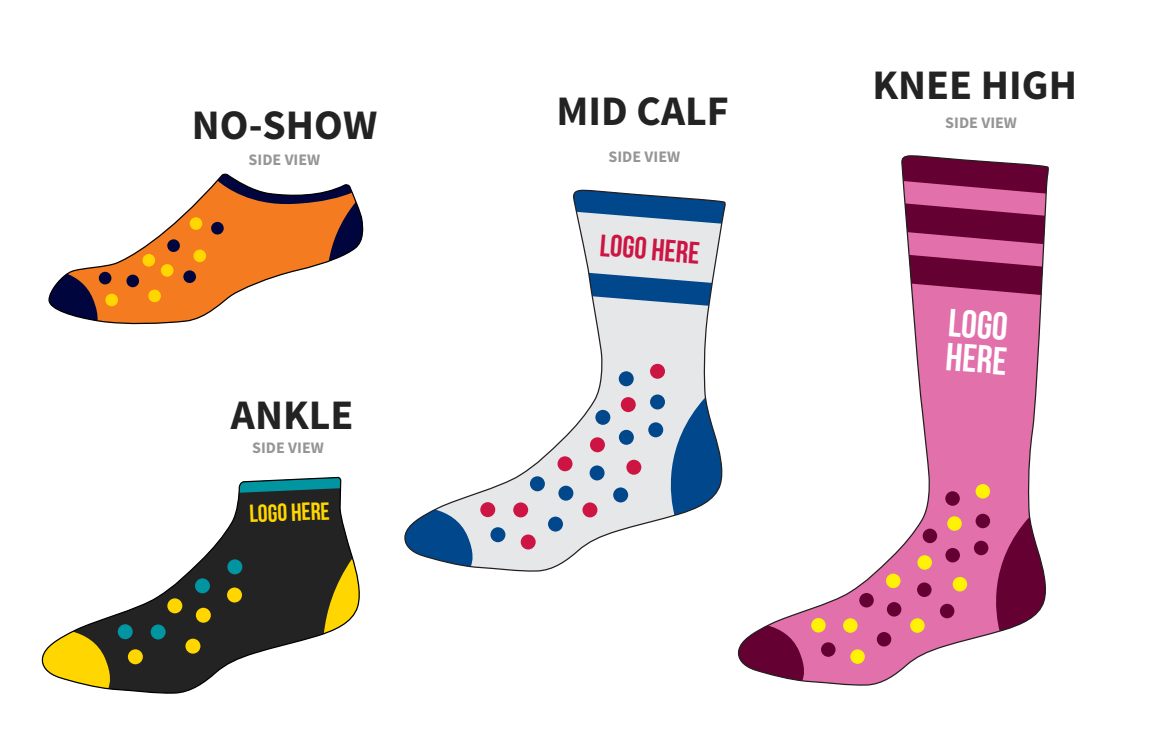
<style>
.page{position:relative;width:1150px;height:740px;background:#fff}
.page>*{position:absolute;margin:0;border:0;box-sizing:border-box;transform-origin:0 0}
.t1{font:700 42px "Source Sans Pro";color:#232323}
.t2{font:39.12px/34.5px "Bebas Neue";color:#fff}
.t3{font:30.88px "Bebas Neue";color:#cd1543}
.t4{font:24.75px "Bebas Neue";color:#ffd600}
.t5{font:700 16px "Source Sans Pro";color:#969696}
</style>
<div class="page">
<svg style="left:404px;top:189px;width:322px;height:383px"></svg>
<svg style="left:738px;top:155px;width:311px;height:531px"></svg>
<svg style="left:48px;top:173px;width:316px;height:152px"></svg>
<svg style="left:41px;top:476px;width:319px;height:218px"></svg>
<div style="left:621px;top:397px;width:15px;height:15px;background:#cd1543;border-radius:50%"></div>
<div style="left:650px;top:364px;width:15px;height:15px;background:#cd1543;border-radius:50%"></div>
<div style="left:480px;top:502px;width:15px;height:15px;background:#cd1543;border-radius:50%"></div>
<div style="left:558px;top:456px;width:15px;height:15px;background:#cd1543;border-radius:50%"></div>
<div style="left:513px;top:502px;width:15px;height:15px;background:#cd1543;border-radius:50%"></div>
<div style="left:521px;top:535px;width:15px;height:14px;background:#cd1543;border-radius:50%"></div>
<div style="left:590px;top:437px;width:15px;height:15px;background:#cd1543;border-radius:50%"></div>
<div style="left:626px;top:460px;width:15px;height:15px;background:#cd1543;border-radius:50%"></div>
<div style="left:582px;top:502px;width:15px;height:15px;background:#cd1543;border-radius:50%"></div>
<div style="left:118px;top:624px;width:15px;height:15px;background:#0095a1;border-radius:50%"></div>
<div style="left:195px;top:578px;width:15px;height:15px;background:#0095a1;border-radius:50%"></div>
<div style="left:151px;top:625px;width:15px;height:14px;background:#0095a1;border-radius:50%"></div>
<div style="left:227px;top:559px;width:15px;height:15px;background:#0095a1;border-radius:50%"></div>
<div style="left:947px;top:516px;width:15px;height:15px;background:#fff203;border-radius:50%"></div>
<div style="left:976px;top:484px;width:14px;height:15px;background:#fff203;border-radius:50%"></div>
<div style="left:811px;top:618px;width:15px;height:15px;background:#fff203;border-radius:50%"></div>
<div style="left:886px;top:574px;width:15px;height:14px;background:#fff203;border-radius:50%"></div>
<div style="left:843px;top:618px;width:15px;height:15px;background:#fff203;border-radius:50%"></div>
<div style="left:850px;top:649px;width:15px;height:15px;background:#fff203;border-radius:50%"></div>
<div style="left:917px;top:555px;width:15px;height:15px;background:#fff203;border-radius:50%"></div>
<div style="left:953px;top:577px;width:14px;height:14px;background:#fff203;border-radius:50%"></div>
<div style="left:910px;top:618px;width:15px;height:15px;background:#fff203;border-radius:50%"></div>
<div style="left:99px;top:272px;width:13px;height:13px;background:#00053e;border-radius:50%"></div>
<div style="left:167px;top:239px;width:13px;height:13px;background:#00053e;border-radius:50%"></div>
<div style="left:183px;top:270px;width:13px;height:13px;background:#00053e;border-radius:50%"></div>
<svg style="left:126px;top:274px;width:13px;height:14px"></svg>
<div style="left:211px;top:222px;width:13px;height:13px;background:#00053e;border-radius:50%"></div>
<div style="left:619px;top:371px;width:15px;height:15px;background:#00478c;border-radius:50%"></div>
<div style="left:650px;top:395px;width:15px;height:14px;background:#00478c;border-radius:50%"></div>
<div style="left:595px;top:410px;width:15px;height:15px;background:#00478c;border-radius:50%"></div>
<div style="left:558px;top:486px;width:15px;height:15px;background:#00478c;border-radius:50%"></div>
<div style="left:530px;top:476px;width:15px;height:15px;background:#00478c;border-radius:50%"></div>
<div style="left:613px;top:487px;width:15px;height:15px;background:#00478c;border-radius:50%"></div>
<div style="left:590px;top:465px;width:15px;height:15px;background:#00478c;border-radius:50%"></div>
<div style="left:548px;top:517px;width:15px;height:15px;background:#00478c;border-radius:50%"></div>
<div style="left:490px;top:527px;width:15px;height:15px;background:#00478c;border-radius:50%"></div>
<div style="left:619px;top:430px;width:15px;height:15px;background:#00478c;border-radius:50%"></div>
<div style="left:648px;top:422px;width:15px;height:15px;background:#00478c;border-radius:50%"></div>
<div style="left:196px;top:608px;width:15px;height:15px;background:#ffd600;border-radius:50%"></div>
<div style="left:167px;top:598px;width:15px;height:15px;background:#ffd600;border-radius:50%"></div>
<div style="left:227px;top:588px;width:15px;height:15px;background:#ffd600;border-radius:50%"></div>
<div style="left:185px;top:639px;width:15px;height:15px;background:#ffd600;border-radius:50%"></div>
<div style="left:128px;top:649px;width:15px;height:15px;background:#ffd600;border-radius:50%"></div>
<div style="left:189px;top:217px;width:14px;height:13px;background:#ffd600;border-radius:50%"></div>
<div style="left:161px;top:264px;width:13px;height:13px;background:#ffd600;border-radius:50%"></div>
<div style="left:142px;top:254px;width:13px;height:13px;background:#ffd600;border-radius:50%"></div>
<div style="left:193px;top:249px;width:13px;height:13px;background:#ffd600;border-radius:50%"></div>
<div style="left:148px;top:289px;width:13px;height:14px;background:#ffd600;border-radius:50%"></div>
<div style="left:105px;top:293px;width:13px;height:14px;background:#ffd600;border-radius:50%"></div>
<div style="left:945px;top:491px;width:15px;height:15px;background:#640032;border-radius:50%"></div>
<div style="left:976px;top:514px;width:14px;height:14px;background:#640032;border-radius:50%"></div>
<div style="left:923px;top:529px;width:14px;height:14px;background:#640032;border-radius:50%"></div>
<div style="left:887px;top:602px;width:14px;height:15px;background:#640032;border-radius:50%"></div>
<div style="left:859px;top:593px;width:15px;height:14px;background:#640032;border-radius:50%"></div>
<div style="left:940px;top:604px;width:14px;height:14px;background:#640032;border-radius:50%"></div>
<div style="left:917px;top:582px;width:15px;height:15px;background:#640032;border-radius:50%"></div>
<div style="left:877px;top:632px;width:14px;height:15px;background:#640032;border-radius:50%"></div>
<div style="left:821px;top:642px;width:15px;height:15px;background:#640032;border-radius:50%"></div>
<div style="left:945px;top:548px;width:15px;height:14px;background:#640032;border-radius:50%"></div>
<div style="left:974px;top:541px;width:14px;height:14px;background:#640032;border-radius:50%"></div>
<h1 class="t1" style="left:192px;top:98px;width:187px">NO-SHOW</h1>
<h1 class="t1" style="left:557px;top:84px;width:174px">MID CALF</h1>
<p class="t5" style="left:249px;top:149px;width:73px">SIDE VIEW</p>
<p class="t5" style="left:609px;top:146px;width:73px">SIDE VIEW</p>
<h1 class="t1" style="left:231px;top:388px;width:124px">ANKLE</h1>
<p class="t5" style="left:252px;top:438px;width:73px">SIDE VIEW</p>
<h3 class="t4" style="left:249px;top:500px;width:82px;rotate:-2deg">LOGO HERE</h3>
<h3 class="t3" style="left:601px;top:228px;width:102px;rotate:4deg">LOGO HERE</h3>
<h1 class="t1" style="left:872px;top:58px;width:206px">KNEE HIGH</h1>
<p class="t5" style="left:945px;top:112px;width:73px">SIDE VIEW</p>
<h2 class="t2" style="left:949px;top:304px;width:63px;rotate:4deg">LOGO<br>HERE</h2>
</div>
